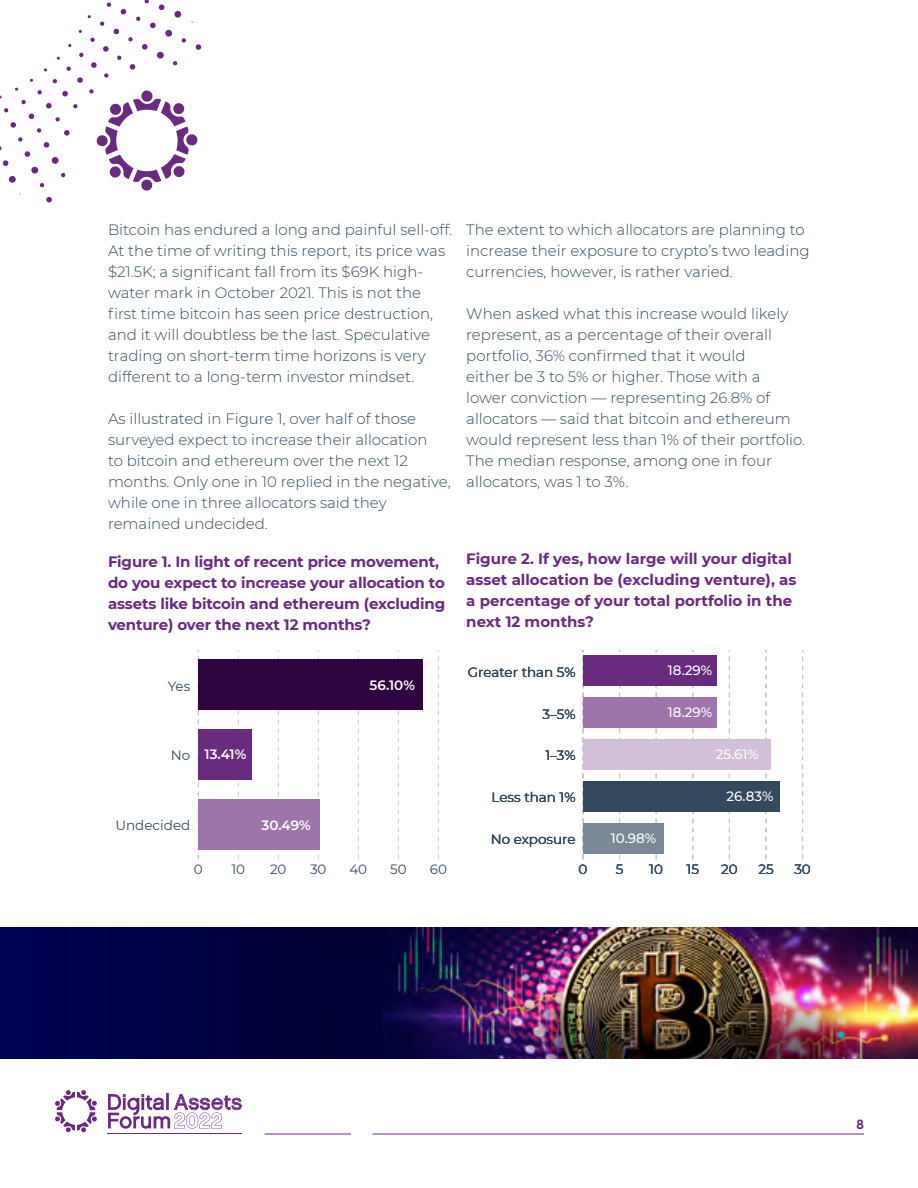
<style>
.page{position:relative;width:918px;height:1188px;background:#fff}
.page>*{position:absolute;margin:0;border:0;box-sizing:border-box;transform-origin:0 0}
.t1{font:300 15px/21px "Montserrat";color:#34495e}
.t2{font:700 15px/21px "Montserrat";letter-spacing:-.01em;color:#692b7e}
.t3{font:13.5px "Montserrat";color:#34495e}
.t4{font:500 13.5px "Montserrat";color:#fff}
.t5{font:600 13.5px "Montserrat";color:#fff}
.t6{font:13.5px "Chalet New York Nineteen Sixty";color:#692b7e}
</style>
<div class="page">
<svg style="left:158px;top:4px;width:7px;height:6px"></svg>
<svg style="left:174px;top:10px;width:8px;height:8px"></svg>
<svg style="left:144px;top:0;width:5px;height:4px"></svg>
<svg style="left:120px;top:9px;width:7px;height:6px"></svg>
<svg style="left:150px;top:22px;width:6px;height:7px"></svg>
<svg style="left:195px;top:44px;width:7px;height:6px"></svg>
<svg style="left:165px;top:29px;width:8px;height:8px"></svg>
<svg style="left:106px;top:2px;width:5px;height:5px"></svg>
<svg style="left:136px;top:16px;width:5px;height:5px"></svg>
<svg style="left:181px;top:38px;width:5px;height:5px"></svg>
<svg style="left:113px;top:28px;width:6px;height:7px"></svg>
<svg style="left:142px;top:44px;width:6px;height:6px"></svg>
<svg style="left:157px;top:51px;width:7px;height:8px"></svg>
<svg style="left:100px;top:21px;width:5px;height:5px"></svg>
<svg style="left:128px;top:37px;width:5px;height:5px"></svg>
<svg style="left:173px;top:61px;width:5px;height:5px"></svg>
<svg style="left:91px;top:62px;width:6px;height:6px"></svg>
<svg style="left:79px;top:52px;width:5px;height:5px"></svg>
<svg style="left:104px;top:73px;width:5px;height:5px"></svg>
<svg style="left:103px;top:46px;width:6px;height:6px"></svg>
<svg style="left:129px;top:64px;width:7px;height:6px"></svg>
<svg style="left:90px;top:37px;width:5px;height:5px"></svg>
<svg style="left:117px;top:55px;width:5px;height:5px"></svg>
<svg style="left:77px;top:77px;width:6px;height:6px"></svg>
<svg style="left:66px;top:66px;width:5px;height:5px"></svg>
<svg style="left:89px;top:89px;width:109px;height:102px"></svg>
<svg style="left:44px;top:68px;width:3px;height:4px"></svg>
<svg style="left:62px;top:91px;width:6px;height:6px"></svg>
<svg style="left:52px;top:79px;width:5px;height:5px"></svg>
<svg style="left:73px;top:104px;width:5px;height:5px"></svg>
<svg style="left:46px;top:103px;width:6px;height:6px"></svg>
<svg style="left:64px;top:130px;width:6px;height:6px"></svg>
<svg style="left:37px;top:90px;width:5px;height:5px"></svg>
<svg style="left:55px;top:117px;width:5px;height:5px"></svg>
<svg style="left:28px;top:113px;width:7px;height:6px"></svg>
<svg style="left:43px;top:142px;width:7px;height:6px"></svg>
<svg style="left:51px;top:157px;width:8px;height:7px"></svg>
<svg style="left:21px;top:100px;width:5px;height:5px"></svg>
<svg style="left:37px;top:128px;width:5px;height:5px"></svg>
<svg style="left:61px;top:173px;width:5px;height:5px"></svg>
<svg style="left:10px;top:122px;width:6px;height:6px"></svg>
<svg style="left:24px;top:151px;width:7px;height:6px"></svg>
<svg style="left:46px;top:197px;width:6px;height:6px"></svg>
<svg style="left:31px;top:166px;width:8px;height:8px"></svg>
<svg style="left:4px;top:108px;width:5px;height:5px"></svg>
<svg style="left:18px;top:137px;width:5px;height:5px"></svg>
<svg style="left:40px;top:183px;width:5px;height:5px"></svg>
<svg style="left:2px;top:160px;width:7px;height:6px"></svg>
<svg style="left:9px;top:176px;width:7px;height:7px"></svg>
<hr style="left:108px;top:1134px;width:134px;height:1px;background:#692b7e">
<svg style="left:55px;top:1090px;width:42px;height:43px"></svg>
<svg style="left:108px;top:1093px;width:134px;height:36px"></svg>
<hr style="left:373px;top:1134px;width:491px;height:1px;background:#692b7e">
<hr style="left:265px;top:1134px;width:86px;height:1px;background:#692b7e">
<svg style="left:619px;top:650px;width:1px;height:209px"></svg>
<svg style="left:656px;top:650px;width:1px;height:209px"></svg>
<svg style="left:692px;top:650px;width:1px;height:209px"></svg>
<svg style="left:729px;top:650px;width:1px;height:209px"></svg>
<svg style="left:766px;top:650px;width:1px;height:209px"></svg>
<svg style="left:802px;top:650px;width:1px;height:209px"></svg>
<svg style="left:583px;top:650px;width:1px;height:209px"></svg>
<div style="left:583px;top:656px;width:134px;height:30px;background:#692b7e"></div>
<div style="left:583px;top:698px;width:134px;height:30px;background:#9e75ab"></div>
<div style="left:583px;top:740px;width:187px;height:30px;background:#d2c0d8"></div>
<div style="left:583px;top:781px;width:196px;height:30px;background:#34495e"></div>
<div style="left:583px;top:823px;width:80px;height:30px;background:#7b8996"></div>
<svg style="left:238px;top:650px;width:1px;height:209px"></svg>
<svg style="left:278px;top:650px;width:1px;height:209px"></svg>
<svg style="left:318px;top:650px;width:1px;height:209px"></svg>
<svg style="left:358px;top:650px;width:1px;height:209px"></svg>
<svg style="left:398px;top:650px;width:1px;height:209px"></svg>
<svg style="left:438px;top:650px;width:1px;height:209px"></svg>
<svg style="left:198px;top:650px;width:1px;height:209px"></svg>
<div style="left:198px;top:660px;width:225px;height:50px;background:#2e0541"></div>
<div style="left:198px;top:730px;width:54px;height:50px;background:#692b7e"></div>
<div style="left:198px;top:799px;width:122px;height:50px;background:#9e75ab"></div>
<img style="left:0;top:928px;width:918px;height:130px">
<p class="t1" style="left:108px;top:219px;width:346px">Bitcoin has endured a long and painful sell-off.<br>At the time of writing this report, its price was $21.5K; a significant fall from its $69K high&shy;water mark in October 2021. This is not the first time bitcoin has seen price destruction, and it will doubtless be the last. Speculative trading on short-term time horizons is very different to a long-term investor mindset.</p>
<p class="t1" style="left:108px;top:408px;width:344px">As illustrated in Figure 1, over half of those surveyed expect to increase their allocation<br>to bitcoin and ethereum over the next 12 months. Only one in 10 replied in the negative, while one in three allocators said they remained undecided.</p>
<p class="t2" style="left:108px;top:550px;width:339px">Figure 1. In light of recent price movement, do you expect to increase your allocation to assets like bitcoin and ethereum (excluding venture) over the next 12 months?</p>
<p class="t3" style="left:168px;top:677px;width:24px">Yes</p>
<p class="t5" style="left:370px;top:676px;width:47px">56.10%</p>
<p class="t3" style="left:171px;top:746px;width:21px">No</p>
<p class="t5" style="left:205px;top:745px;width:43px">13.41%</p>
<p class="t3" style="left:115px;top:816px;width:76px">Undecided</p>
<p class="t5" style="left:262px;top:815px;width:51px">30.49%</p>
<p class="t3" style="left:194px;top:860px;width:10px">0</p>
<p class="t3" style="left:231px;top:860px;width:15px">10</p>
<p class="t3" style="left:270px;top:860px;width:18px">20</p>
<p class="t3" style="left:310px;top:860px;width:18px">30</p>
<p class="t3" style="left:349px;top:860px;width:19px">40</p>
<p class="t3" style="left:390px;top:860px;width:18px">50</p>
<p class="t3" style="left:430px;top:860px;width:19px">60</p>
<p class="t1" style="left:466px;top:219px;width:345px">The extent to which allocators are planning to increase their exposure to crypto’s two leading currencies, however, is rather varied.</p>
<p class="t1" style="left:466px;top:303px;width:340px">When asked what this increase would likely represent, as a percentage of their overall portfolio, 36% confirmed that it would<br>either be 3 to 5% or higher. Those with a<br>lower conviction — representing 26.8% of allocators — said that bitcoin and ethereum would represent less than 1% of their portfolio.<br>The median response, among one in four allocators, was 1 to 3%.</p>
<p class="t2" style="left:466px;top:547px;width:332px">Figure 2. If yes, how large will your digital asset allocation be (excluding venture), as a percentage of your total portfolio in the next 12 months?</p>
<p class="t3" style="left:468px;top:663px;width:109px">Greater than 5%</p>
<p class="t4" style="left:668px;top:661px;width:46px">18.29%</p>
<p class="t4" style="left:668px;top:703px;width:46px">18.29%</p>
<p class="t3" style="left:543px;top:704px;width:35px">3–5%</p>
<p class="t3" style="left:545px;top:746px;width:32px">1–3%</p>
<p class="t3" style="left:492px;top:788px;width:86px">Less than 1%</p>
<p class="t3" style="left:491px;top:830px;width:86px">No exposure</p>
<p class="t4" style="left:611px;top:829px;width:47px">10.98%</p>
<p class="t4" style="left:716px;top:745px;width:45px">25.61%</p>
<p class="t4" style="left:726px;top:787px;width:49px">26.83%</p>
<p class="t3" style="left:578px;top:860px;width:10px">0</p>
<p class="t3" style="left:616px;top:860px;width:9px">5</p>
<p class="t3" style="left:649px;top:860px;width:15px">10</p>
<p class="t3" style="left:687px;top:860px;width:14px">15</p>
<p class="t3" style="left:721px;top:860px;width:18px">20</p>
<p class="t3" style="left:758px;top:860px;width:17px">25</p>
<p class="t3" style="left:794px;top:860px;width:18px">30</p>
<p class="t6" style="left:856px;top:1116px;width:9px">8</p>
</div>
